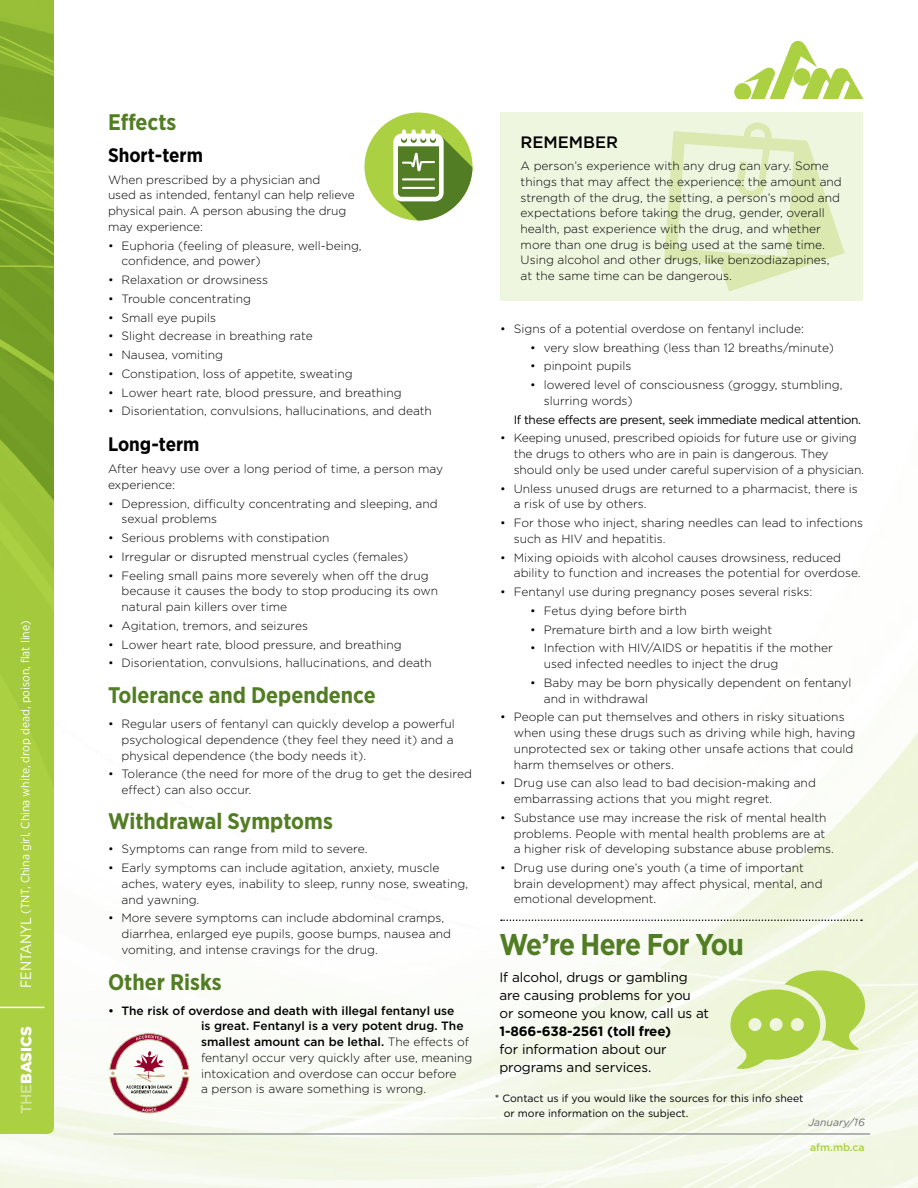
<style>
.page{position:relative;width:918px;height:1188px;background:#fff}
.page>*{position:absolute;margin:0;border:0;box-sizing:border-box;transform-origin:0 0}
.t1{font:700 30px "Gotham Narrow";letter-spacing:-.035em;color:#527d24}
.t2{font:700 22.5px "Gotham Narrow";color:#527d24}
.t3{font:700 19.5px "Gotham Narrow";color:#000}
.t4{font:500 16.5px "Gotham";color:#000}
.t5{font:900 15px "Gotham";letter-spacing:-.01em;color:#fff}
.t6{font:13.5px/18px "Gotham";letter-spacing:-.01em;color:#000}
.t7{font:700 13.5px "Gotham";letter-spacing:-.01em;color:#000}
.t8{font:300 12px/15.8px "Gotham";color:#000}
.t9{font:12px "Gotham Narrow";color:#fff}
.t10{font:12px "Gotham";letter-spacing:-.03em;color:#000}
.t11{font:10.5px/15px "Gotham";color:#000}
.t12{font:italic 10.5px "Gotham";color:#6d6e71}
.t13{font:500 10.5px "Gotham";color:#abd041}
.s1{font-size:15px}
.s2{font-weight:500;color:#d3e59f}
.s3{font-weight:500}
</style>
<div class="page">
<img style="left:0;top:732px;width:918px;height:456px">
<div style="left:0;top:976px;width:54px;height:158px;background:#abd041"></div>
<img style="left:0;top:0;width:54px;height:976px">
<hr style="left:114px;top:1134px;width:756px;height:1px;background:#6d6e71">
<hr style="left:0;top:1007px;width:44px;height:1px;background:#fff">
<div style="left:500px;top:112px;width:363px;height:190px;background:#eff6e0"></div>
<div style="left:365px;top:112px;width:108px;height:108px;background:#abd041;border-radius:50%"></div>
<svg style="left:393px;top:129px;width:79px;height:92px"></svg>
<svg style="left:664px;top:122px;width:181px;height:169px"></svg>
<svg style="left:734px;top:41px;width:130px;height:58px"></svg>
<div style="left:793px;top:68px;width:17px;height:18px;background:#abd041;border-radius:50%"></div>
<svg style="left:109px;top:1033px;width:80px;height:81px"></svg>
<svg style="left:501px;top:920px;width:361px;height:1px"></svg>
<svg style="left:730px;top:971px;width:135px;height:100px;background:#c7df83"></svg>
<p class="t9" style="left:18px;top:988px;width:369px;rotate:-90deg"><span class="s1">FENTANYL</span> (TNT, China girl, China white, drop dead, poison, flat line)</p>
<p class="t5" style="left:18px;top:1114px;width:89px;rotate:-90deg"><span class="s2">THE</span>BASICS</p>
<h2 class="t2" style="left:108px;top:108px;width:70px">Effects</h2>
<h3 class="t3" style="left:108px;top:143px;width:97px">Short-term</h3>
<p class="t8" style="left:108px;top:171px;width:248px">When prescribed by a physician and<br>used as intended, fentanyl can help relieve physical pain. A person abusing the drug may experience:</p>
<p class="t8" style="left:122px;top:237px;width:242px;text-indent:-14px">• Euphoria (feeling of pleasure, well-being, confidence, and power)</p>
<p class="t8" style="left:108px;top:272px;width:162px">• Relaxation or drowsiness</p>
<p class="t8" style="left:108px;top:291px;width:145px">• Trouble concentrating</p>
<p class="t8" style="left:108px;top:309px;width:110px">• Small eye pupils</p>
<p class="t8" style="left:108px;top:328px;width:206px">• Slight decrease in breathing rate</p>
<p class="t8" style="left:108px;top:347px;width:117px">• Nausea, vomiting</p>
<p class="t8" style="left:108px;top:366px;width:246px">• Constipation, loss of appetite, sweating</p>
<p class="t8" style="left:108px;top:384px;width:295px">• Lower heart rate, blood pressure, and breathing</p>
<p class="t8" style="left:108px;top:403px;width:326px">• Disorientation, convulsions, hallucinations, and death</p>
<h3 class="t3" style="left:108px;top:432px;width:93px">Long-term</h3>
<p class="t8" style="left:108px;top:461px;width:337px">After heavy use over a long period of time, a person may experience:</p>
<p class="t8" style="left:122px;top:495px;width:318px;text-indent:-14px">• Depression, difficulty concentrating and sleeping, and sexual problems</p>
<p class="t8" style="left:108px;top:530px;width:223px">• Serious problems with constipation</p>
<p class="t8" style="left:108px;top:549px;width:302px">• Irregular or disrupted menstrual cycles (females)</p>
<p class="t8" style="left:122px;top:567px;width:318px;text-indent:-14px">• Feeling small pains more severely when off the drug because it causes the body to stop producing its own natural pain killers over time</p>
<p class="t8" style="left:108px;top:618px;width:202px">• Agitation, tremors, and seizures</p>
<p class="t8" style="left:108px;top:636px;width:295px">• Lower heart rate, blood pressure, and breathing</p>
<p class="t8" style="left:108px;top:655px;width:326px">• Disorientation, convulsions, hallucinations, and death</p>
<h2 class="t2" style="left:108px;top:681px;width:269px">Tolerance and Dependence</h2>
<p class="t8" style="left:122px;top:716px;width:335px;text-align:justify;text-indent:-14px">• Regular users of fentanyl can quickly develop a powerful psychological dependence (they feel they need it) and a physical dependence (the body needs it).</p>
<p class="t8" style="left:122px;top:766px;width:352px;text-indent:-14px">• Tolerance (the need for more of the drug to get the desired effect) can also occur.</p>
<h2 class="t2" style="left:108px;top:806px;width:226px">Withdrawal Symptoms</h2>
<p class="t8" style="left:108px;top:841px;width:261px">• Symptoms can range from mild to severe.</p>
<p class="t8" style="left:122px;top:860px;width:348px;text-indent:-14px">• Early symptoms can include agitation, anxiety, muscle aches, watery eyes, inability to sleep, runny nose, sweating, and yawning.</p>
<p class="t8" style="left:122px;top:910px;width:331px;text-indent:-14px">• More severe symptoms can include abdominal cramps, diarrhea, enlarged eye pupils, goose bumps, nausea and vomiting, and intense cravings for the drug.</p>
<h2 class="t2" style="left:108px;top:968px;width:115px">Other Risks</h2>
<p class="t8" style="left:201px;top:1002px;width:273px;text-indent:-93px"><span class="s3">• The risk of overdose and death with illegal fentanyl use<br>is great. Fentanyl is a very potent drug. The smallest amount can be lethal.</span> The effects of fentanyl occur very quickly after use, meaning intoxication and overdose can occur before<br>a person is aware something is wrong.</p>
<h3 class="t4" style="left:521px;top:132px;width:99px">REMEMBER</h3>
<p class="t8" style="left:521px;top:158px;width:323px">A person’s experience with any drug can vary. Some things that may affect the experience: the amount and strength of the drug, the setting, a person’s mood and expectations before taking the drug, gender, overall health, past experience with the drug, and whether more than one drug is being used at the same time.<br>Using alcohol and other drugs, like benzodiazapines, at the same time can be dangerous.</p>
<p class="t8" style="left:500px;top:321px;width:305px">• Signs of a potential overdose on fentanyl include:</p>
<p class="t8" style="left:530px;top:339px;width:305px">• very slow breathing (less than 12 breaths/minute)</p>
<p class="t8" style="left:530px;top:358px;width:103px">• pinpoint pupils</p>
<p class="t8" style="left:544px;top:377px;width:300px;text-indent:-14px">• lowered level of consciousness (groggy, stumbling, slurring words)</p>
<p class="t10" style="left:514px;top:413px;width:349px">If these effects are present, seek immediate medical attention.</p>
<p class="t8" style="left:514px;top:430px;width:352px;text-indent:-14px">• Keeping unused, prescribed opioids for future use or giving the drugs to others who are in pain is dangerous. They should only be used under careful supervision of a physician.</p>
<p class="t8" style="left:514px;top:480px;width:346px;text-indent:-14px">• Unless unused drugs are returned to a pharmacist, there is a risk of use by others.</p>
<p class="t8" style="left:514px;top:515px;width:351px;text-indent:-14px">• For those who inject, sharing needles can lead to infections such as HIV and hepatitis.</p>
<p class="t8" style="left:514px;top:549px;width:348px;text-indent:-14px">• Mixing opioids with alcohol causes drowsiness, reduced ability to function and increases the potential for overdose.</p>
<p class="t8" style="left:500px;top:584px;width:314px">• Fentanyl use during pregnancy poses several risks:</p>
<p class="t8" style="left:530px;top:603px;width:158px">• Fetus dying before birth</p>
<p class="t8" style="left:530px;top:621px;width:244px">• Premature birth and a low birth weight</p>
<p class="t8" style="left:544px;top:640px;width:291px;text-indent:-14px">• Infection with HIV/AIDS or hepatitis if the mother used infected needles to inject the drug</p>
<p class="t8" style="left:544px;top:675px;width:309px;text-indent:-14px">• Baby may be born physically dependent on fentanyl and in withdrawal</p>
<p class="t8" style="left:514px;top:709px;width:343px;text-indent:-14px">• People can put themselves and others in risky situations when using these drugs such as driving while high, having unprotected sex or taking other unsafe actions that could harm themselves or others.</p>
<p class="t8" style="left:514px;top:775px;width:304px;text-indent:-14px">• Drug use can also lead to bad decision-making and embarrassing actions that you might regret.</p>
<p class="t8" style="left:514px;top:809px;width:322px;text-indent:-14px">• Substance use may increase the risk of mental health problems. People with mental health problems are at a higher risk of developing substance abuse problems.</p>
<p class="t8" style="left:514px;top:860px;width:310px;text-indent:-14px">• Drug use during one’s youth (a time of important brain development) may affect physical, mental, and emotional development.</p>
<h1 class="t1" style="left:500px;top:926px;width:246px">We’re Here For You</h1>
<p class="t6" style="left:500px;top:968px;width:211px">If alcohol, drugs or gambling are causing problems for you<br>or someone you know, call us at</p>
<p class="t7" style="left:500px;top:1024px;width:173px">1-866-638-2561 (toll free)</p>
<p class="t6" style="left:500px;top:1040px;width:169px">for information about our programs and services.</p>
<p class="t11" style="left:504px;top:1091px;width:301px;text-indent:-9px">* Contact us if you would like the sources for this info sheet or more information on the subject.</p>
<p class="t12" style="left:808px;top:1116px;width:58px">January/16</p>
<p class="t13" style="left:810px;top:1141px;width:56px">afm.mb.ca</p>
</div>
